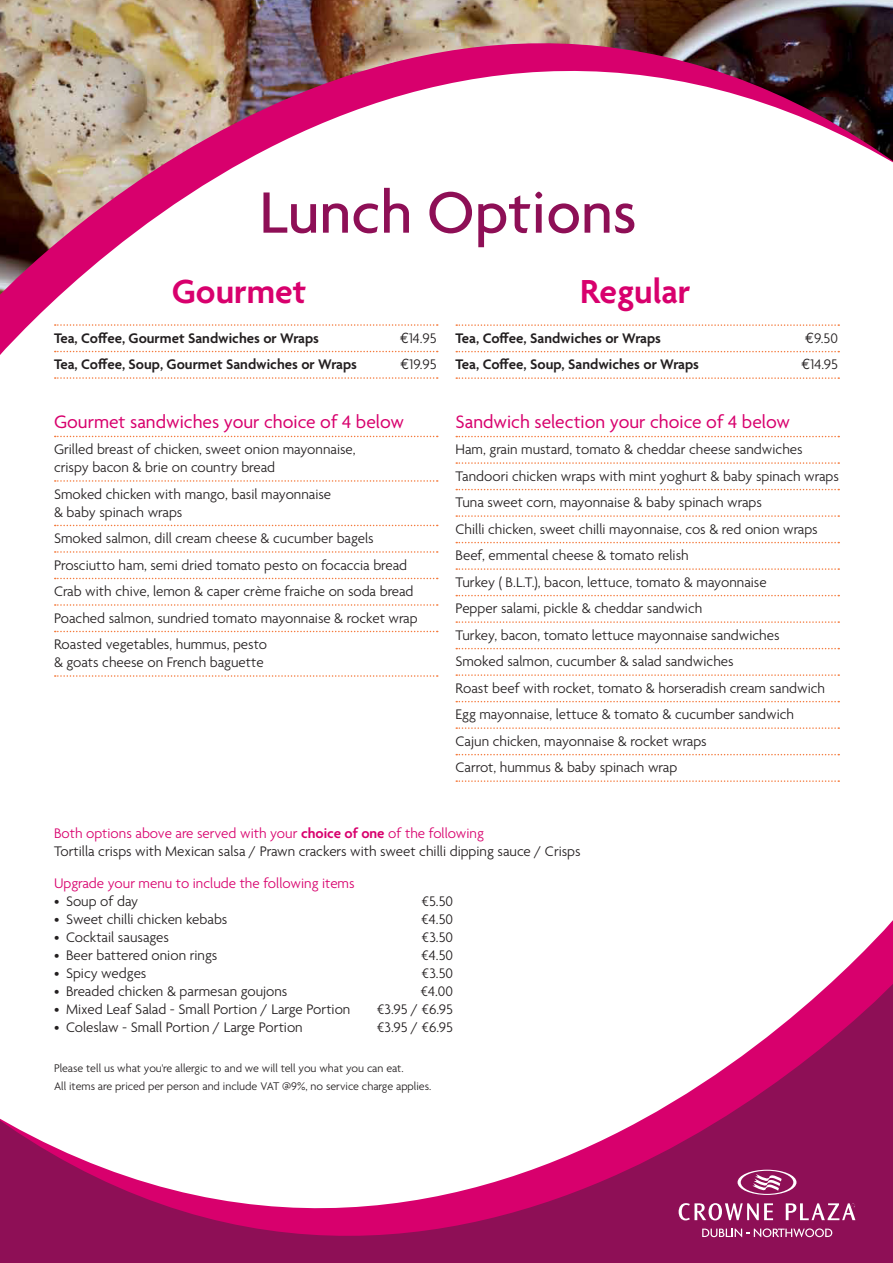
<style>
.page{position:relative;width:893px;height:1263px;background:#fff}
.page>*{position:absolute;margin:0;border:0;box-sizing:border-box;transform-origin:0 0}
.t1{font:500 63px "Agenda";color:#8e0f56}
.t2{font:600 36px "Agenda";color:#d8006d}
.t3{font:19.5px "Agenda";color:#d8006d}
.Line_above_Orange{font:300 15px/18px "Agenda";color:#231f20}
.Dish_Name{font:300 15px "Agenda";color:#231f20}
.Line_above_Orange-2{font:600 15px "Agenda";color:#231f20}
.Dish_Name-2{font:300 15px "Agenda";color:#d8006d}
.Body_Text{font:300 12px "Agenda";color:#231f20}
.s1{font-family:"Euro Mono";font-weight:400}
.s2{font-weight:600}
</style>
<div class="page">
<svg style="left:0;top:971px;width:893px;height:292px"></svg>
<svg style="left:0;top:308px;width:840px;height:71px"></svg>
<img style="left:0;top:0;width:893px;height:308px">
<svg style="left:737px;top:1170px;width:59px;height:25px"></svg>
<svg style="left:702px;top:1228px;width:130px;height:9px"></svg>
<svg style="left:679px;top:1203px;width:94px;height:17px"></svg>
<svg style="left:786px;top:1203px;width:70px;height:17px"></svg>
<svg style="left:55px;top:324px;width:383px;height:2px"></svg>
<svg style="left:55px;top:351px;width:383px;height:1px"></svg>
<svg style="left:55px;top:377px;width:383px;height:2px"></svg>
<svg style="left:55px;top:436px;width:383px;height:1px"></svg>
<svg style="left:55px;top:480px;width:383px;height:2px"></svg>
<svg style="left:55px;top:525px;width:383px;height:1px"></svg>
<svg style="left:55px;top:551px;width:383px;height:2px"></svg>
<svg style="left:55px;top:578px;width:383px;height:1px"></svg>
<svg style="left:55px;top:604px;width:383px;height:2px"></svg>
<svg style="left:55px;top:631px;width:383px;height:1px"></svg>
<svg style="left:55px;top:675px;width:383px;height:2px"></svg>
<svg style="left:456px;top:324px;width:383px;height:2px"></svg>
<svg style="left:456px;top:351px;width:383px;height:1px"></svg>
<svg style="left:456px;top:377px;width:383px;height:2px"></svg>
<svg style="left:456px;top:436px;width:383px;height:1px"></svg>
<svg style="left:456px;top:462px;width:383px;height:2px"></svg>
<svg style="left:456px;top:489px;width:383px;height:1px"></svg>
<svg style="left:456px;top:515px;width:383px;height:2px"></svg>
<svg style="left:456px;top:542px;width:383px;height:1px"></svg>
<svg style="left:456px;top:568px;width:383px;height:2px"></svg>
<svg style="left:456px;top:595px;width:383px;height:1px"></svg>
<svg style="left:456px;top:621px;width:383px;height:2px"></svg>
<svg style="left:456px;top:648px;width:383px;height:1px"></svg>
<svg style="left:456px;top:674px;width:383px;height:2px"></svg>
<svg style="left:456px;top:701px;width:383px;height:1px"></svg>
<svg style="left:456px;top:727px;width:383px;height:2px"></svg>
<svg style="left:456px;top:754px;width:383px;height:1px"></svg>
<svg style="left:456px;top:780px;width:383px;height:2px"></svg>
<p class="t1" style="left:259px;top:174px;width:379px">Lunch Options</p>
<p class="t2" style="left:172px;top:272px;width:136px">Gourmet</p>
<p class="t2" style="left:580px;top:272px;width:112px">Regular</p>
<p class="Line_above_Orange-2" style="left:54px;top:330px;width:266px">Tea, Coffee, Gourmet Sandwiches or Wraps</p>
<p class="Line_above_Orange" style="left:400px;top:330px;width:38px"><span class="s1">E</span>14.95</p>
<p class="Line_above_Orange-2" style="left:54px;top:356px;width:304px">Tea, Coffee, Soup, Gourmet Sandwiches or Wraps</p>
<p class="Line_above_Orange" style="left:400px;top:356px;width:38px"><span class="s1">E</span>19.95</p>
<p class="t3" style="left:54px;top:411px;width:352px">Gourmet sandwiches your choice of 4 below</p>
<p class="Line_above_Orange" style="left:54px;top:441px;width:303px">Grilled breast of chicken, sweet onion mayonnaise,</p>
<p class="Dish_Name" style="left:54px;top:459px;width:223px">crispy bacon &amp; brie on country bread</p>
<p class="Line_above_Orange" style="left:54px;top:486px;width:279px">Smoked chicken with mango, basil mayonnaise &amp; baby spinach wraps</p>
<p class="Line_above_Orange" style="left:54px;top:530px;width:321px">Smoked salmon, dill cream cheese &amp; cucumber bagels</p>
<p class="Line_above_Orange" style="left:54px;top:557px;width:355px">Prosciutto ham, semi dried tomato pesto on focaccia bread</p>
<p class="Line_above_Orange" style="left:54px;top:583px;width:361px">Crab with chive, lemon &amp; caper crème fraiche on soda bread</p>
<p class="Line_above_Orange" style="left:54px;top:610px;width:365px">Poached salmon, sundried tomato mayonnaise &amp; rocket wrap</p>
<p class="Line_above_Orange" style="left:54px;top:636px;width:215px">Roasted vegetables, hummus, pesto</p>
<p class="Dish_Name" style="left:54px;top:654px;width:211px">&amp; goats cheese on French baguette</p>
<p class="Line_above_Orange-2" style="left:455px;top:330px;width:207px">Tea, Coffee, Sandwiches or Wraps</p>
<p class="Line_above_Orange" style="left:805px;top:330px;width:34px"><span class="s1">E</span>9.50</p>
<p class="Line_above_Orange-2" style="left:455px;top:356px;width:245px">Tea, Coffee, Soup, Sandwiches or Wraps</p>
<p class="Line_above_Orange" style="left:802px;top:356px;width:38px"><span class="s1">E</span>14.95</p>
<p class="t3" style="left:455px;top:411px;width:336px">Sandwich selection your choice of 4 below</p>
<p class="Line_above_Orange" style="left:455px;top:441px;width:349px">Ham, grain mustard, tomato &amp; cheddar cheese sandwiches</p>
<p class="Line_above_Orange" style="left:455px;top:468px;width:385px">Tandoori chicken wraps with mint yoghurt &amp; baby spinach wraps</p>
<p class="Line_above_Orange" style="left:455px;top:494px;width:308px">Tuna sweet corn, mayonnaise &amp; baby spinach wraps</p>
<p class="Line_above_Orange" style="left:455px;top:521px;width:364px">Chilli chicken, sweet chilli mayonnaise, cos &amp; red onion wraps</p>
<p class="Line_above_Orange" style="left:455px;top:547px;width:235px">Beef, emmental cheese &amp; tomato relish</p>
<p class="Line_above_Orange" style="left:455px;top:574px;width:313px">Turkey ( B.L.T.), bacon, lettuce, tomato &amp; mayonnaise</p>
<p class="Line_above_Orange" style="left:455px;top:600px;width:248px">Pepper salami, pickle &amp; cheddar sandwich</p>
<p class="Line_above_Orange" style="left:455px;top:627px;width:326px">Turkey, bacon, tomato lettuce mayonnaise sandwiches</p>
<p class="Line_above_Orange" style="left:455px;top:653px;width:280px">Smoked salmon, cucumber &amp; salad sandwiches</p>
<p class="Line_above_Orange" style="left:455px;top:680px;width:371px">Roast beef with rocket, tomato &amp; horseradish cream sandwich</p>
<p class="Line_above_Orange" style="left:455px;top:706px;width:340px">Egg mayonnaise, lettuce &amp; tomato &amp; cucumber sandwich</p>
<p class="Line_above_Orange" style="left:455px;top:733px;width:253px">Cajun chicken, mayonnaise &amp; rocket wraps</p>
<p class="Line_above_Orange" style="left:455px;top:759px;width:223px">Carrot, hummus &amp; baby spinach wrap</p>
<p class="Dish_Name-2" style="left:54px;top:825px;width:431px">Both options above are served with your <span class="s2">choice of one</span> of the following</p>
<p class="Dish_Name" style="left:54px;top:843px;width:528px">Tortilla crisps with Mexican salsa / Prawn crackers with sweet chilli dipping sauce / Crisps</p>
<p class="Dish_Name-2" style="left:54px;top:875px;width:302px">Upgrade your menu to include the following items</p>
<p class="Dish_Name" style="left:54px;top:893px;width:86px">• Soup of day</p>
<p class="Dish_Name" style="left:422px;top:893px;width:33px">€5.50</p>
<p class="Dish_Name" style="left:54px;top:911px;width:175px">• Sweet chilli chicken kebabs</p>
<p class="Dish_Name" style="left:421px;top:911px;width:33px">€4.50</p>
<p class="Dish_Name" style="left:54px;top:929px;width:117px">• Cocktail sausages</p>
<p class="Dish_Name" style="left:422px;top:929px;width:33px">€3.50</p>
<p class="Dish_Name" style="left:54px;top:947px;width:165px">• Beer battered onion rings</p>
<p class="Dish_Name" style="left:421px;top:947px;width:33px">€4.50</p>
<p class="Dish_Name" style="left:54px;top:965px;width:94px">• Spicy wedges</p>
<p class="Dish_Name" style="left:422px;top:965px;width:33px">€3.50</p>
<p class="Dish_Name" style="left:54px;top:983px;width:235px">• Breaded chicken &amp; parmesan goujons</p>
<p class="Dish_Name" style="left:421px;top:983px;width:34px">€4.00</p>
<p class="Dish_Name" style="left:54px;top:1001px;width:298px">• Mixed Leaf Salad - Small Portion / Large Portion</p>
<p class="Dish_Name" style="left:377px;top:1001px;width:77px">€3.95 / €6.95</p>
<p class="Dish_Name" style="left:54px;top:1019px;width:250px">• Coleslaw - Small Portion / Large Portion</p>
<p class="Dish_Name" style="left:377px;top:1019px;width:77px">€3.95 / €6.95</p>
<p class="Body_Text" style="left:54px;top:1061px;width:351px">Please tell us what you're allergic to and we will tell you what you can eat.</p>
<p class="Body_Text" style="left:54px;top:1079px;width:379px">All items are priced per person and include VAT @9%, no service charge applies.</p>
</div>
